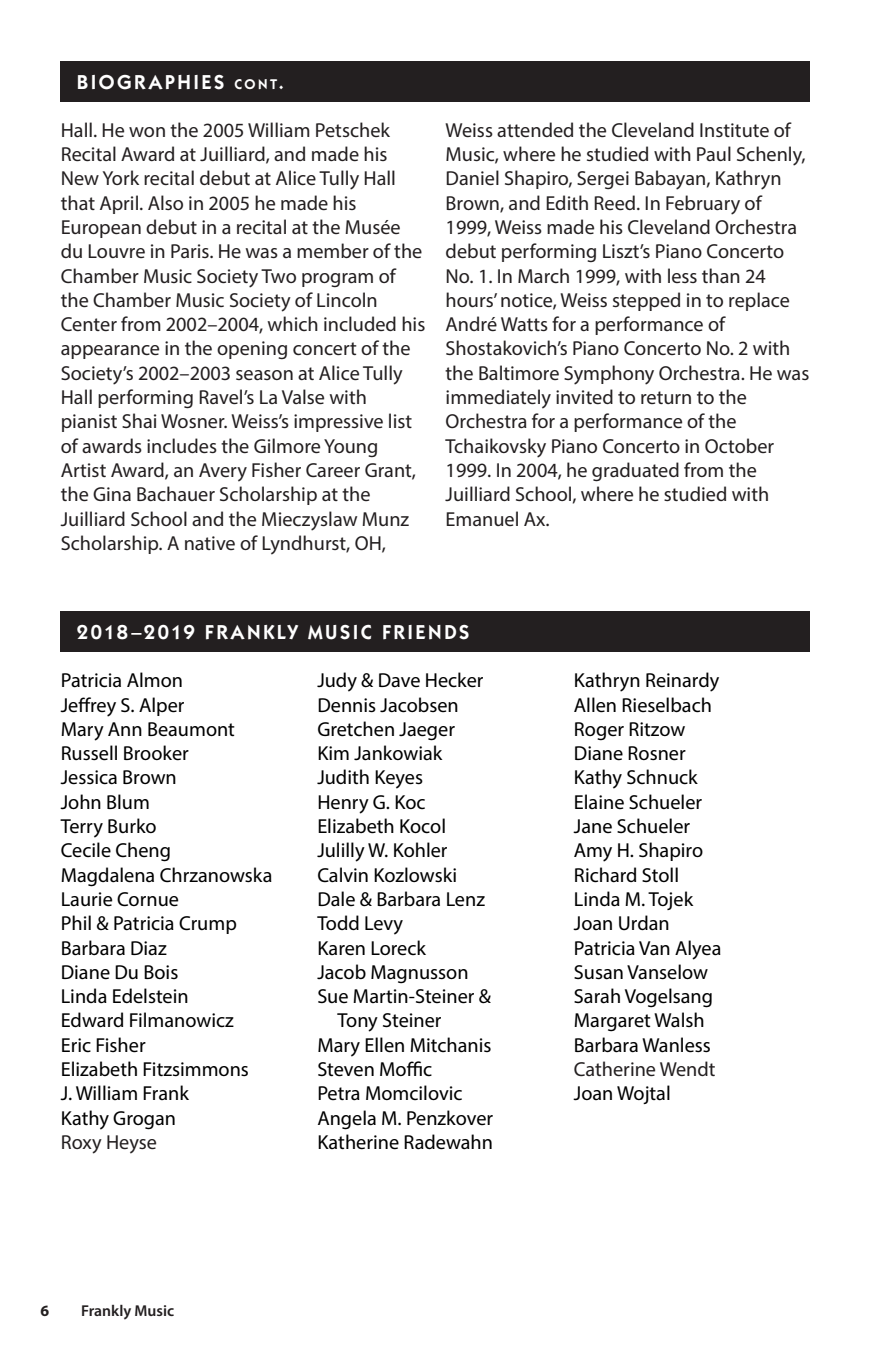
<style>
.page{position:relative;width:871px;height:1357px;background:#fff}
.page>*{position:absolute;margin:0;border:0;box-sizing:border-box;transform-origin:0 0}
.t1{font:20.25px/24.3px "Myriad Pro";color:#231f20}
.t2{font:20.25px/24.3px "Myriad Pro";color:#000}
.t3{font:600 20.25px "Itc Kabel";letter-spacing:.125em;color:#fff}
.t4{font:600 15.75px "Myriad Pro";color:#231f20}
.t5{font:700 15.75px "Myriad Pro";color:#231f20}
.s1{font-size:14.17px}
.s2{font-style:inherit}
</style>
<div class="page">
<div style="left:61px;top:61px;width:749px;height:40px;background:#231f20"></div>
<div style="left:61px;top:611px;width:749px;height:41px;background:#231f20"></div>
<p class="t3" style="left:77px;top:70px;width:209px">BIOGRAPHIES <span class="s1">CONT</span><span class="s2">.</span></p>
<p class="t1" style="left:61px;top:117px;width:366px">Hall. He won the 2005 William Petschek Recital Award at Juilliard, and made his New York recital debut at Alice Tully Hall that April. Also in 2005 he made his European debut in a recital at the Musée du Louvre in Paris. He was a member of the Chamber Music Society Two program of the Chamber Music Society of Lincoln Center from 2002–2004, which included his appearance in the opening concert of the Society’s 2002–2003 season at Alice Tully Hall performing Ravel’s La Valse with pianist Shai Wosner. Weiss’s impressive list of awards includes the Gilmore Young Artist Award, an Avery Fisher Career Grant, the Gina Bachauer Scholarship at the Juilliard School and the Mieczyslaw Munz Scholarship. A native of Lyndhurst, OH,</p>
<p class="t1" style="left:446px;top:117px;width:365px">Weiss attended the Cleveland Institute of Music, where he studied with Paul Schenly, Daniel Shapiro, Sergei Babayan, Kathryn Brown, and Edith Reed. In February of 1999, Weiss made his Cleveland Orchestra debut performing Liszt’s Piano Concerto No. 1. In March 1999, with less than 24 hours’ notice, Weiss stepped in to replace André Watts for a performance of Shostakovich’s Piano Concerto No. 2 with the Baltimore Symphony Orchestra. He was immediately invited to return to the Orchestra for a performance of the Tchaikovsky Piano Concerto in October 1999. In 2004, he graduated from the Juilliard School, where he studied with Emanuel Ax.</p>
<p class="t3" style="left:77px;top:620px;width:394px">2018–2019 FRANKLY MUSIC FRIENDS</p>
<p class="t2" style="left:61px;top:668px;width:124px">Patricia Almon</p>
<p class="t2" style="left:61px;top:692px;width:125px">Jeffrey S. Alper</p>
<p class="t2" style="left:61px;top:716px;width:176px">Mary Ann Beaumont</p>
<p class="t2" style="left:61px;top:741px;width:129px">Russell Brooker</p>
<p class="t2" style="left:61px;top:765px;width:118px">Jessica Brown</p>
<p class="t2" style="left:61px;top:789px;width:91px">John Blum</p>
<p class="t2" style="left:61px;top:814px;width:97px">Terry Burko</p>
<p class="t2" style="left:61px;top:838px;width:112px">Cecile Cheng</p>
<p class="t2" style="left:61px;top:862px;width:213px">Magdalena Chrzanowska</p>
<p class="t2" style="left:61px;top:887px;width:120px">Laurie Cornue</p>
<p class="t2" style="left:61px;top:911px;width:178px">Phil &amp; Patricia Crump</p>
<p class="t2" style="left:61px;top:935px;width:107px">Barbara Diaz</p>
<p class="t2" style="left:61px;top:959px;width:119px">Diane Du Bois</p>
<p class="t2" style="left:61px;top:984px;width:129px">Linda Edelstein</p>
<p class="t2" style="left:61px;top:1008px;width:175px">Edward Filmanowicz</p>
<p class="t2" style="left:61px;top:1032px;width:86px">Eric Fisher</p>
<p class="t2" style="left:61px;top:1057px;width:190px">Elizabeth Fitzsimmons</p>
<p class="t2" style="left:61px;top:1081px;width:130px">J. William Frank</p>
<p class="t2" style="left:61px;top:1105px;width:117px">Kathy Grogan</p>
<p class="t1" style="left:61px;top:1130px;width:98px">Roxy Heyse</p>
<p class="t2" style="left:317px;top:668px;width:168px">Judy &amp; Dave Hecker</p>
<p class="t2" style="left:317px;top:692px;width:143px">Dennis Jacobsen</p>
<p class="t2" style="left:317px;top:716px;width:139px">Gretchen Jaeger</p>
<p class="t2" style="left:317px;top:741px;width:126px">Kim Jankowiak</p>
<p class="t2" style="left:317px;top:765px;width:107px">Judith Keyes</p>
<p class="t2" style="left:317px;top:789px;width:110px">Henry G. Koc</p>
<p class="t2" style="left:317px;top:814px;width:130px">Elizabeth Kocol</p>
<p class="t2" style="left:317px;top:838px;width:132px">Julilly W. Kohler</p>
<p class="t2" style="left:317px;top:862px;width:141px">Calvin Kozlowski</p>
<p class="t2" style="left:317px;top:887px;width:169px">Dale &amp; Barbara Lenz</p>
<p class="t2" style="left:317px;top:911px;width:87px">Todd Levy</p>
<p class="t2" style="left:317px;top:935px;width:110px">Karen Loreck</p>
<p class="t2" style="left:317px;top:959px;width:153px">Jacob Magnusson</p>
<p class="t2" style="left:338px;top:984px;width:155px;text-indent:-20px">Sue Martin-Steiner &amp;<br>Tony Steiner</p>
<p class="t2" style="left:317px;top:1032px;width:176px">Mary Ellen Mitchanis</p>
<p class="t2" style="left:317px;top:1057px;width:116px">Steven Moffic</p>
<p class="t2" style="left:317px;top:1081px;width:147px">Petra Momcilovic</p>
<p class="t2" style="left:317px;top:1105px;width:177px">Angela M. Penzkover</p>
<p class="t2" style="left:317px;top:1130px;width:177px">Katherine Radewahn</p>
<p class="t5" style="left:40px;top:1301px;width:10px">6</p>
<p class="t4" style="left:81px;top:1301px;width:95px">Frankly Music</p>
<p class="t2" style="left:574px;top:668px;width:147px">Kathryn Reinardy</p>
<p class="t2" style="left:574px;top:692px;width:140px">Allen Rieselbach</p>
<p class="t2" style="left:574px;top:716px;width:113px">Roger Ritzow</p>
<p class="t2" style="left:574px;top:741px;width:113px">Diane Rosner</p>
<p class="t2" style="left:574px;top:765px;width:125px">Kathy Schnuck</p>
<p class="t2" style="left:574px;top:789px;width:130px">Elaine Schueler</p>
<p class="t2" style="left:574px;top:814px;width:118px">Jane Schueler</p>
<p class="t2" style="left:574px;top:838px;width:131px">Amy H. Shapiro</p>
<p class="t2" style="left:574px;top:862px;width:107px">Richard Stoll</p>
<p class="t2" style="left:574px;top:887px;width:121px">Linda M. Tojek</p>
<p class="t2" style="left:574px;top:911px;width:97px">Joan Urdan</p>
<p class="t2" style="left:574px;top:935px;width:149px">Patricia Van Alyea</p>
<p class="t2" style="left:574px;top:959px;width:136px">Susan Vanselow</p>
<p class="t2" style="left:574px;top:984px;width:141px">Sarah Vogelsang</p>
<p class="t2" style="left:574px;top:1008px;width:132px">Margaret Walsh</p>
<p class="t2" style="left:574px;top:1032px;width:138px">Barbara Wanless</p>
<p class="t1" style="left:574px;top:1057px;width:143px">Catherine Wendt</p>
<p class="t2" style="left:574px;top:1081px;width:98px">Joan Wojtal</p>
</div>
